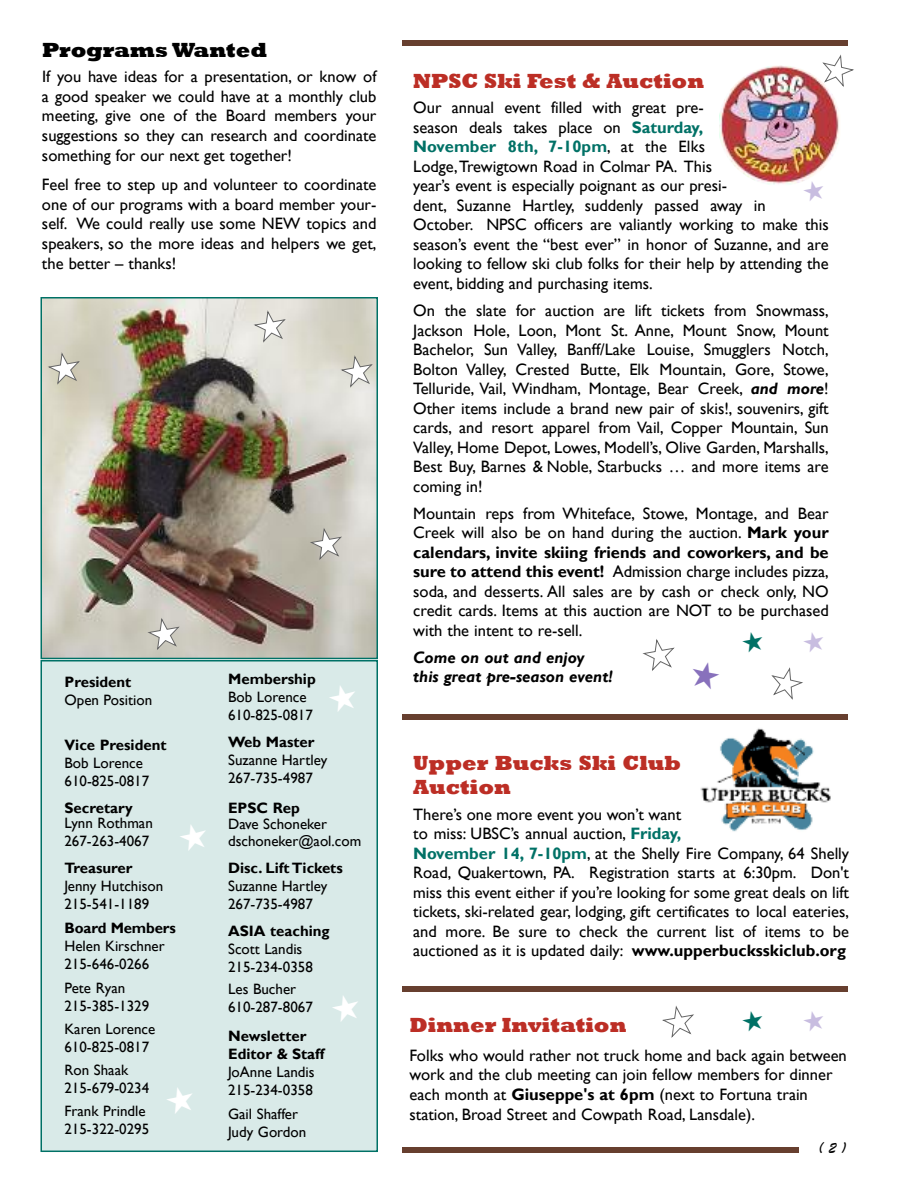
<style>
.page{position:relative;width:918px;height:1188px;background:#fff}
.page>*{position:absolute;margin:0;border:0;box-sizing:border-box;transform-origin:0 0}
.t1{font:800 21px/24px "Rockwell";color:#bc2e25}
.t2{font:800 21px "Rockwell";color:#000}
.t3{font:16.5px/19.5px "Gill Sans";color:#000;text-align:justify}
.t4{font:italic 700 16.5px/19.5px "Gill Sans";color:#000}
.t5{font:16.5px "Brush Script";color:#000}
.t6{font:15px/18px "Gill Sans";color:#000}
.t7{font:700 15px/18px "Gill Sans";color:#000}
.s1{font-weight:700;color:#007166}
.s2{font-weight:700;font-style:italic}
.s3{font-weight:700}
</style>
<div class="page">
<div style="left:42px;top:662px;width:334px;height:489px;background:#d9eae8"></div>
<div style="left:40px;top:660px;width:338px;height:492px;border:2px solid #007166"></div>
<div style="left:402px;top:1148px;width:397px;height:5px;background:#673f2f"></div>
<div style="left:402px;top:987px;width:446px;height:5px;background:#673f2f"></div>
<div style="left:402px;top:714px;width:446px;height:6px;background:#673f2f"></div>
<div style="left:402px;top:40px;width:446px;height:6px;background:#673f2f"></div>
<img style="left:700px;top:728px;width:131px;height:104px">
<img style="left:719px;top:65px;width:122px;height:121px;border-radius:50%">
<img style="left:43px;top:300px;width:332px;height:356px">
<div style="left:40px;top:297px;width:338px;height:362px;border:2px solid #007166"></div>
<svg style="left:340px;top:354px;width:34px;height:33px"></svg>
<svg style="left:253px;top:309px;width:34px;height:33px"></svg>
<svg style="left:147px;top:617px;width:34px;height:33px"></svg>
<svg style="left:47px;top:351px;width:35px;height:33px"></svg>
<svg style="left:310px;top:527px;width:34px;height:33px"></svg>
<svg style="left:820px;top:80px;width:7px;height:7px"></svg>
<p class="t2" style="left:42px;top:37px;width:227px">Programs Wanted</p>
<p class="t3" style="left:42px;top:66px;width:336px">If you have ideas for a presentation, or know of a good speaker we could have at a monthly club meeting, give one of the Board members your suggestions so they can research and coordinate something for our next get together!</p>
<p class="t3" style="left:42px;top:174px;width:336px">Feel free to step up and volunteer to coordinate one of our programs with a board member your&shy;self. We could really use some NEW topics and speakers, so the more ideas and helpers we get, the better – thanks!</p>
<p class="t7" style="left:64px;top:673px;width:68px">President</p>
<p class="t6" style="left:64px;top:691px;width:89px">Open Position</p>
<p class="t7" style="left:65px;top:736px;width:104px">Vice President</p>
<p class="t6" style="left:65px;top:754px;width:86px">Bob Lorence<br>610-825-0817</p>
<p class="t7" style="left:65px;top:799px;width:70px">Secretary</p>
<p class="t6" style="left:64px;top:814px;width:90px">Lynn Rothman<br>267-263-4067</p>
<p class="t7" style="left:64px;top:859px;width:70px">Treasurer</p>
<p class="t6" style="left:64px;top:877px;width:100px">Jenny Hutchison<br>215-541-1189</p>
<p class="t7" style="left:64px;top:919px;width:113px">Board Members</p>
<p class="t6" style="left:64px;top:937px;width:102px">Helen Kirschner<br>215-646-0266</p>
<p class="t6" style="left:64px;top:978px;width:86px">Pete Ryan<br>215-385-1329</p>
<p class="t6" style="left:64px;top:1020px;width:92px">Karen Lorence<br>610-825-0817</p>
<p class="t6" style="left:64px;top:1061px;width:86px">Ron Shaak<br>215-679-0234</p>
<p class="t6" style="left:64px;top:1101px;width:86px">Frank Prindle<br>215-322-0295</p>
<p class="t7" style="left:228px;top:670px;width:89px">Membership</p>
<p class="t6" style="left:228px;top:688px;width:86px">Bob Lorence<br>610-825-0817</p>
<p class="t7" style="left:228px;top:733px;width:88px">Web Master</p>
<p class="t6" style="left:228px;top:751px;width:101px">Suzanne Hartley<br>267-735-4987</p>
<p class="t7" style="left:228px;top:799px;width:73px">EPSC Rep</p>
<p class="t6" style="left:228px;top:816px;width:135px;line-height:16.5px">Dave Schoneker dschoneker@aol.com</p>
<p class="t7" style="left:228px;top:859px;width:116px">Disc. Lift Tickets</p>
<p class="t6" style="left:228px;top:877px;width:101px">Suzanne Hartley<br>267-735-4987</p>
<p class="t7" style="left:228px;top:922px;width:103px">ASIA teaching</p>
<p class="t6" style="left:228px;top:940px;width:86px">Scott Landis<br>215-234-0358</p>
<p class="t6" style="left:228px;top:980px;width:86px">Les Bucher<br>610-287-8067</p>
<p class="t7" style="left:228px;top:1026px;width:98px">Newsletter<br>Editor &amp; Staff</p>
<p class="t6" style="left:228px;top:1062px;width:88px">JoAnne Landis<br>215-234-0358</p>
<p class="t6" style="left:228px;top:1104px;width:80px">Gail Shaffer<br>Judy Gordon</p>
<p class="t1" style="left:413px;top:68px;width:292px">NPSC Ski Fest &amp; Auction</p>
<p class="t3" style="left:413px;top:98px;width:417px;text-align:left">Our annual event filled with great pre-<br>season deals takes place on <span class="s1">Saturday,<br>November 8th, 7-10pm</span>, at the Elks Lodge,Trewigtown Road in Colmar PA. This<br>year’s event is especially poignant as our presi-<br>dent, Suzanne Hartley, suddenly passed away in October. NPSC officers are valiantly working to make this season’s event the “best ever” in honor of Suzanne, and are looking to fellow ski club folks for their help by attending the event, bidding and purchasing items.</p>
<p class="t3" style="left:413px;top:301px;width:417px">On the slate for auction are lift tickets from Snowmass, Jackson Hole, Loon, Mont St. Anne, Mount Snow, Mount Bachelor, Sun Valley, Banff/Lake Louise, Smugglers Notch, Bolton Valley, Crested Butte, Elk Mountain, Gore, Stowe, Telluride, Vail, Windham, Montage, Bear Creek, <span class="s2">and more</span>!<br>Other items include a brand new pair of skis!, souvenirs, gift cards, and resort apparel from Vail, Copper Mountain, Sun Valley, Home Depot, Lowes, Modell’s, Olive Garden, Marshalls, Best Buy, Barnes &amp; Noble, Starbucks … and more items are coming in!</p>
<p class="t3" style="left:413px;top:503px;width:417px">Mountain reps from Whiteface, Stowe, Montage, and Bear Creek will also be on hand during the auction. <span class="s3">Mark your calendars, invite skiing friends and coworkers, and be sure to attend this event!</span> Admission charge includes pizza, soda, and desserts. All sales are by cash or check only, NO credit cards. Items at this auction are NOT to be purchased with the intent to re-sell.</p>
<p class="t4" style="left:413px;top:647px;width:201px">Come on out and enjoy this great pre-season event!</p>
<p class="t1" style="left:413px;top:751px;width:270px">Upper Bucks Ski Club<br>Auction</p>
<p class="t3" style="left:413px;top:804px;width:437px;text-align:left">There’s one more event you won’t want<br>to miss: UBSC’s annual auction, <span class="s1">Friday,<br>November 14, 7-10pm</span>, at the Shelly Fire Company, 64 Shelly Road, Quakertown, PA. Registration starts at 6:30pm. Don't miss this event either if you’re looking for some great deals on lift tickets, ski-related gear, lodging, gift certificates to local eateries, and more. Be sure to check the current list of items to be auctioned as it is updated daily: <span class="s3">www.upperbucksskiclub.org</span></p>
<p class="t1" style="left:410px;top:1012px;width:219px">Dinner Invitation</p>
<p class="t3" style="left:410px;top:1045px;width:439px;text-align:left">Folks who would rather not truck home and back again between work and the club meeting can join fellow members for dinner each month at <span class="s3">Giuseppe's at 6pm</span> (next to Fortuna train station, Broad Street and Cowpath Road, Lansdale).</p>
<p class="t5" style="left:818px;top:1138px;width:30px">(2)</p>
</div>
